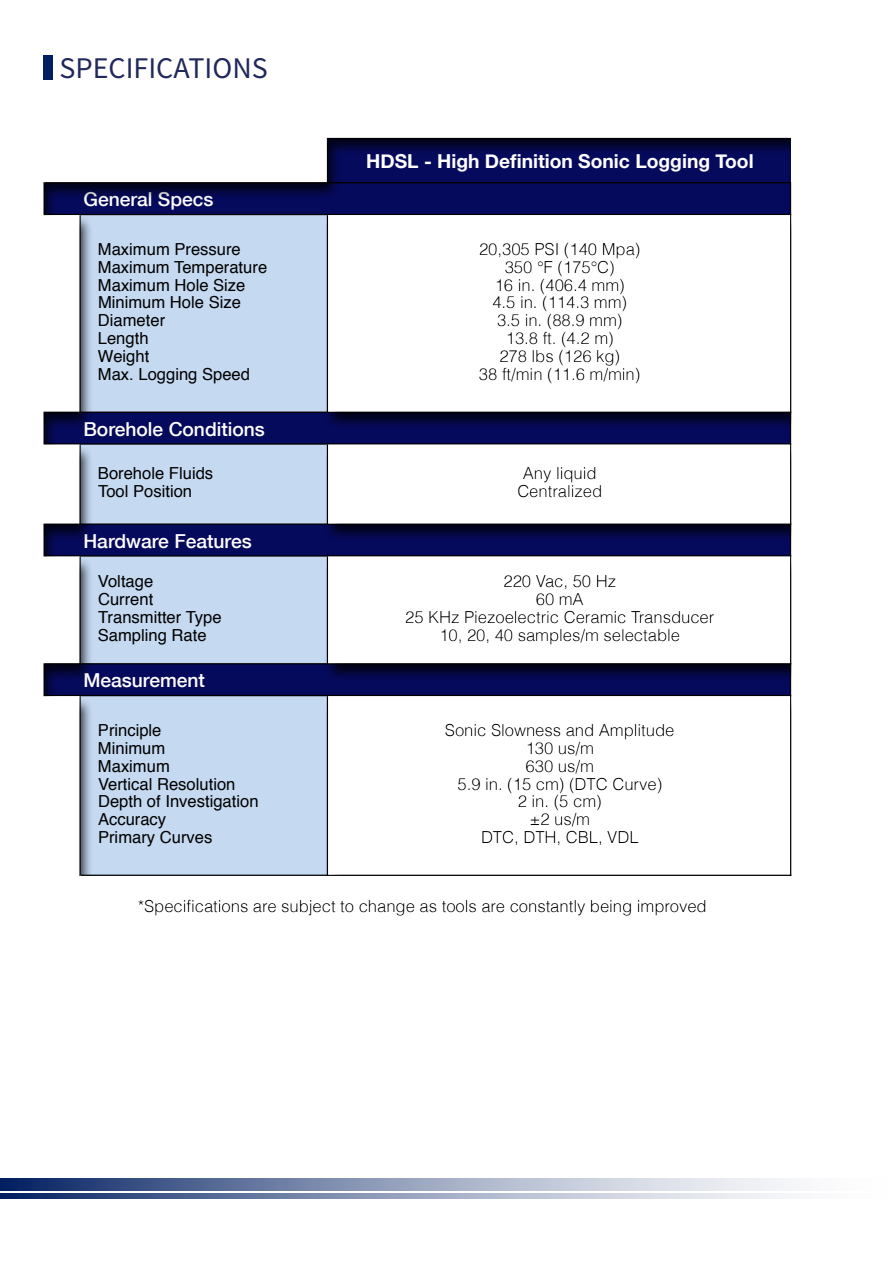
<style>
.page{position:relative;width:893px;height:1263px;background:#fff}
.page>*{position:absolute;margin:0;border:0;box-sizing:border-box;transform-origin:0 0}
.t1{font:30px "Source Sans Pro";color:#20285c}
.t2{font:500 19.2px "Helvetica Neue";color:#fff}
.t3{font:700 19.2px "Helvetica Neue";color:#fff}
.t4{font:300 16.65px/17.9px "Helvetica";color:#000;text-align:center}
.t5{font:16.65px/17.9px "Helvetica";color:#000}
</style>
<div class="page">
<div style="left:30px;top:126px;width:850px;height:808px;background:#000;opacity:.75"></div>
<svg style="left:0;top:1193px;width:791px;height:5px;background:#8c99b6"></svg>
<svg style="left:0;top:1178px;width:791px;height:13px;background:#8c99b6"></svg>
<div style="left:43px;top:55px;width:10px;height:25px;background:#001e60"></div>
<h1 class="t1" style="left:59px;top:49px;width:210px">SPECIFICATIONS</h1>
<p class="t3" style="left:366px;top:146px;width:389px">HDSL - High Definition Sonic Logging Tool</p>
<p class="t2" style="left:83px;top:184px;width:132px">General Specs</p>
<p class="t5" style="left:98px;top:240px;width:171px">Maximum Pressure<br>Maximum Temperature<br>Maximum Hole Size<br>Minimum Hole Size<br>Diameter<br>Length<br>Weight<br>Max. Logging Speed</p>
<p class="t4" style="left:479px;top:239px;width:163px">20,305 PSI (140 Mpa)<br>350 °F (175°C)<br>16 in. (406.4 mm)<br>4.5 in. (114.3 mm)<br>3.5 in. (88.9 mm)<br>13.8 ft. (4.2 m)<br>278 lbs (126 kg)<br>38 ft/min (11.6 m/min)</p>
<p class="t2" style="left:83px;top:413px;width:183px">Borehole Conditions</p>
<p class="t5" style="left:98px;top:465px;width:117px">Borehole Fluids<br>Tool Position</p>
<p class="t4" style="left:517px;top:464px;width:86px">Any liquid<br>Centralized</p>
<p class="t2" style="left:83px;top:525px;width:170px">Hardware Features</p>
<p class="t5" style="left:98px;top:573px;width:125px">Voltage<br>Current<br>Transmitter Type<br>Sampling Rate</p>
<p class="t4" style="left:405px;top:571px;width:311px">220 Vac, 50 Hz<br>60 mA<br>25 KHz Piezoelectric Ceramic Transducer<br>10, 20, 40 samples/m selectable</p>
<p class="t2" style="left:83px;top:665px;width:123px">Measurement</p>
<p class="t5" style="left:98px;top:721px;width:162px">Principle<br>Minimum<br>Maximum<br>Vertical Resolution<br>Depth of Investigation<br>Accuracy<br>Primary Curves</p>
<p class="t4" style="left:445px;top:720px;width:231px">Sonic Slowness and Amplitude<br>130 us/m<br>630 us/m<br>5.9 in. (15 cm) (DTC Curve)<br>2 in. (5 cm)<br>±2 us/m<br>DTC, DTH, CBL, VDL</p>
<p class="t4" style="left:138px;top:896px;width:570px">*Specifications are subject to change as tools are constantly being improved</p>
</div>
